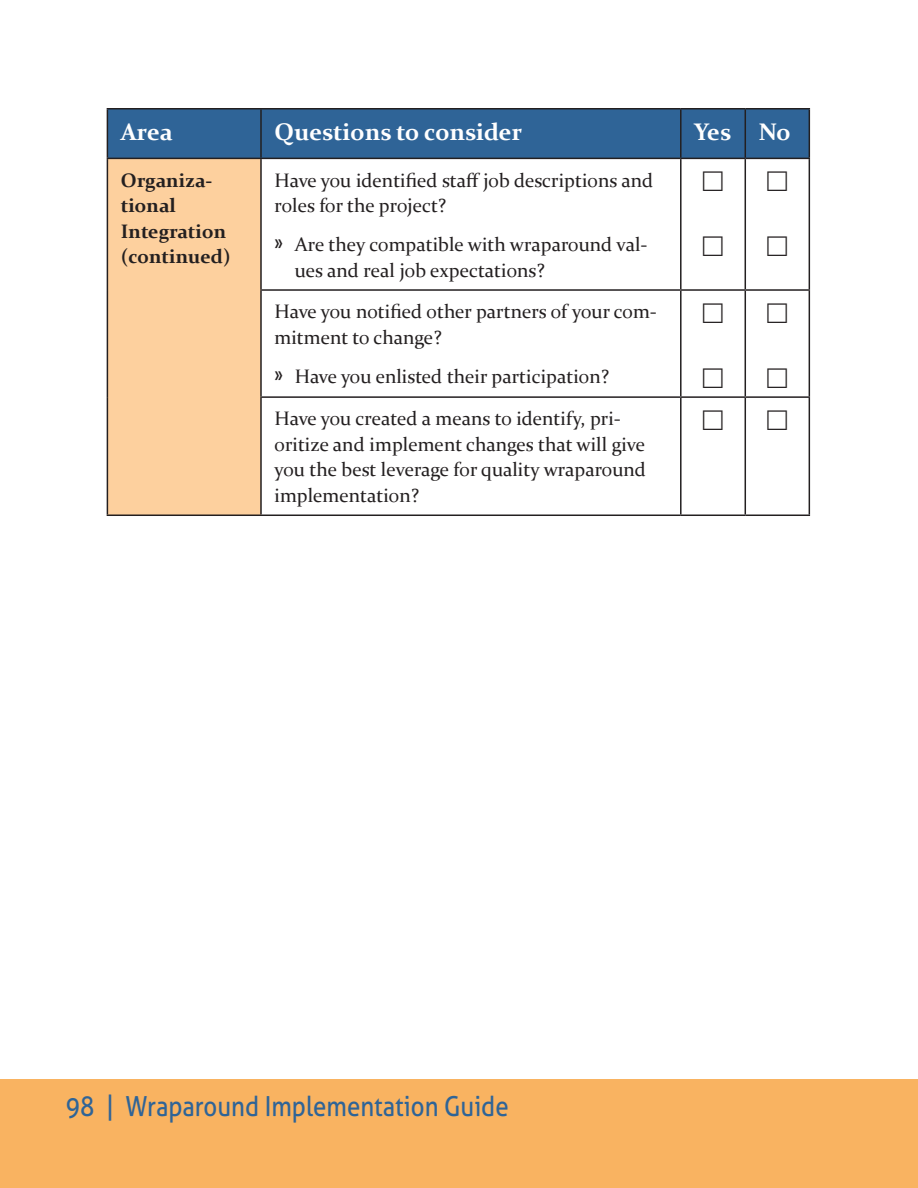
<style>
.page{position:relative;width:918px;height:1188px;background:#fff}
.page>*{position:absolute;margin:0;border:0;box-sizing:border-box;transform-origin:0 0}
.t1{font:27.6px "Aller";color:#2f6497;scale:.87 1}
.t2{font:700 24px "Constantia";color:#fff}
.t3{font:19.5px/25.5px "Constantia";color:#231f20}
.t4{font:700 19.5px/25.5px "Constantia";color:#231f20}
.s1{font-family:"Big Noodle Titling";font-size:21px}
</style>
<div class="page">
<div style="left:108px;top:110px;width:701px;height:48px;background:#2f6497"></div>
<div style="left:107px;top:158px;width:154px;height:357px;background:#fdd09e"></div>
<hr style="left:107px;top:108px;width:154px;height:2px;background:#231f20">
<hr style="left:107px;top:109px;width:1px;height:49px;background:#231f20">
<hr style="left:261px;top:108px;width:420px;height:2px;background:#231f20">
<hr style="left:260px;top:109px;width:2px;height:49px;background:#231f20">
<hr style="left:681px;top:108px;width:64px;height:2px;background:#231f20">
<hr style="left:680px;top:109px;width:2px;height:49px;background:#231f20">
<hr style="left:745px;top:108px;width:65px;height:2px;background:#231f20">
<hr style="left:745px;top:109px;width:1px;height:49px;background:#231f20">
<hr style="left:809px;top:109px;width:1px;height:49px;background:#231f20">
<hr style="left:107px;top:158px;width:154px;height:1px;background:#231f20">
<hr style="left:107px;top:159px;width:1px;height:131px;background:#231f20">
<hr style="left:261px;top:158px;width:420px;height:1px;background:#231f20">
<hr style="left:260px;top:159px;width:2px;height:130px;background:#231f20">
<hr style="left:681px;top:158px;width:64px;height:1px;background:#231f20">
<hr style="left:680px;top:159px;width:2px;height:130px;background:#231f20">
<hr style="left:745px;top:158px;width:65px;height:1px;background:#231f20">
<hr style="left:745px;top:159px;width:1px;height:130px;background:#231f20">
<hr style="left:809px;top:159px;width:1px;height:130px;background:#231f20">
<hr style="left:107px;top:290px;width:1px;height:107px;background:#231f20">
<hr style="left:260px;top:289px;width:421px;height:2px;background:#231f20">
<hr style="left:260px;top:291px;width:2px;height:105px;background:#231f20">
<hr style="left:681px;top:289px;width:64px;height:2px;background:#231f20">
<hr style="left:680px;top:291px;width:2px;height:105px;background:#231f20">
<hr style="left:745px;top:289px;width:65px;height:2px;background:#231f20">
<hr style="left:745px;top:291px;width:1px;height:105px;background:#231f20">
<hr style="left:809px;top:291px;width:1px;height:105px;background:#231f20">
<hr style="left:107px;top:397px;width:1px;height:118px;background:#231f20">
<hr style="left:260px;top:396px;width:421px;height:2px;background:#231f20">
<hr style="left:260px;top:398px;width:2px;height:117px;background:#231f20">
<hr style="left:681px;top:396px;width:64px;height:2px;background:#231f20">
<hr style="left:680px;top:398px;width:2px;height:117px;background:#231f20">
<hr style="left:745px;top:396px;width:65px;height:2px;background:#231f20">
<hr style="left:745px;top:398px;width:1px;height:117px;background:#231f20">
<hr style="left:809px;top:398px;width:1px;height:117px;background:#231f20">
<hr style="left:107px;top:515px;width:154px;height:1px;background:#231f20">
<hr style="left:261px;top:515px;width:420px;height:1px;background:#231f20">
<hr style="left:681px;top:515px;width:64px;height:1px;background:#231f20">
<hr style="left:745px;top:515px;width:65px;height:1px;background:#231f20">
<div style="left:0;top:1079px;width:918px;height:109px;background:#f9b361"></div>
<p class="t2" style="left:121px;top:116px;width:53px">Area</p>
<p class="t2" style="left:274px;top:116px;width:249px">Questions to consider</p>
<p class="t2" style="left:694px;top:116px;width:98px">Yes No</p>
<p class="t4" style="left:121px;top:166px;width:111px">Organiza&shy;tional<br>Integration (continued)</p>
<p class="t3" style="left:275px;top:166px;width:380px">Have you identified staff job descriptions and roles for the project?</p>
<p class="t3" style="left:295px;top:231px;width:354px;text-indent:-20px"><span class="s1">»</span> Are they compatible with wraparound val&shy;ues and real job expectations?</p>
<p class="t3" style="left:275px;top:298px;width:384px">Have you notified other partners of your com&shy;mitment to change?</p>
<p class="t3" style="left:274px;top:354px;width:348px;line-height:42.6px"><span class="s1">»</span> Have you enlisted their participation?<br>Have you created a means to identify, pri-</p>
<p class="t3" style="left:275px;top:431px;width:373px;text-align:justify">oritize and implement changes that will give you the best leverage for quality wraparound implementation?</p>
<h1 class="t1" style="left:66px;top:1089px;width:511px">98 | Wraparound Implementation Guide</h1>
</div>
